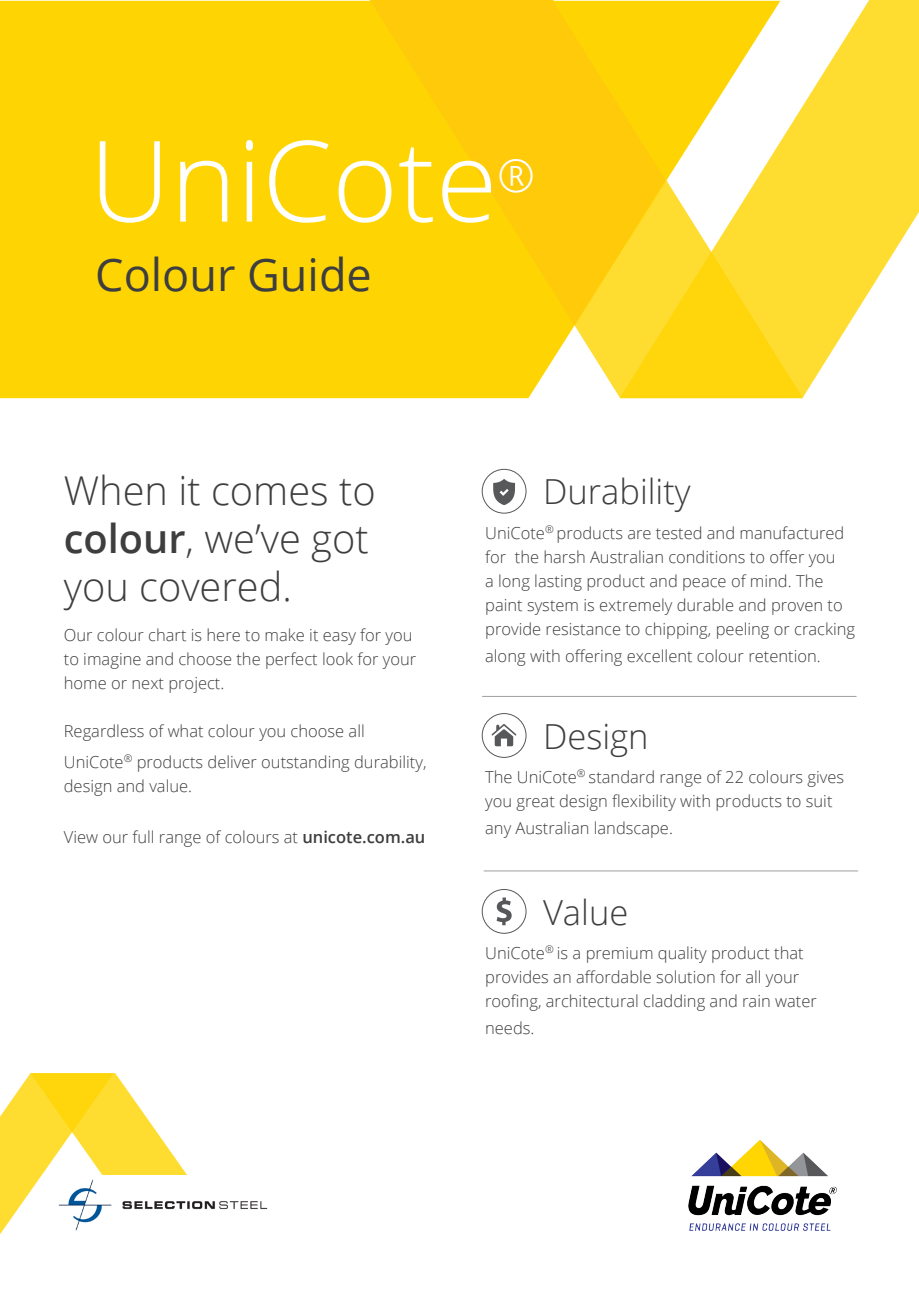
<style>
.page{position:relative;width:919px;height:1289px;background:#fff}
.page>*{position:absolute;margin:0;border:0;box-sizing:border-box;transform-origin:0 0}
.t1{font:300 112.5px "Open Sans";color:#fff}
.t2{font:45px "Open Sans";color:#3e3e3f}
.t3{font:300 45px "Open Sans";color:#fff}
.t4{font:300 39.75px/48px "Open Sans";color:#3e3e3f}
.t5{font:300 34.5px "Open Sans";color:#3e3e3f}
.t6{font:300 16.5px/24px "Open Sans";color:#3e3e3f}
.s1{font-weight:600}
</style>
<div class="page">
<div style="left:0;top:1px;width:619px;height:397px;background:#fed503"></div>
<svg style="left:369px;top:0;width:250px;height:325px;background:#fecf07"></svg>
<svg style="left:619px;top:0;width:299px;height:398px;fill:#fedc30"></svg>
<hr style="left:482px;top:696px;width:374px;height:1px;background:#3e3e3f">
<hr style="left:483px;top:870px;width:375px;height:1px;background:#3e3e3f">
<svg style="left:0;top:1073px;width:187px;height:161px"></svg>
<img style="left:47px;top:1175px;width:221px;height:59px">
<img style="left:688px;top:1140px;width:148px;height:91px">
<svg style="left:481px;top:889px;width:45px;height:44px"></svg>
<svg style="left:481px;top:713px;width:45px;height:45px"></svg>
<svg style="left:481px;top:469px;width:45px;height:44px"></svg>
<p class="t1" style="left:89px;top:104px;width:409px">UniCote</p>
<p class="t3" style="left:497px;top:144px;width:39px">®</p>
<p class="t2" style="left:95px;top:243px;width:278px">Colour Guide</p>
<p class="t4" style="left:64px;top:465px;width:313px">When it comes to</p>
<p class="t4" style="left:64px;top:513px;width:306px"><span class="s1">colour</span>, we’ve got you covered.</p>
<p class="t6" style="left:64px;top:622px;width:354px">Our colour chart is here to make it easy for you to imagine and choose the perfect look for your home or next project.</p>
<p class="t6" style="left:64px;top:714px;width:364px;line-height:31.3px">Regardless of what colour you choose all<br>UniCote<sup>®</sup> products deliver outstanding durability,</p>
<p class="t6" style="left:64px;top:773px;width:130px">design and value.</p>
<p class="t6" style="left:64px;top:824px;width:363px">View our full range of colours at <span class="s1">unicote.com.au</span></p>
<p class="t5" style="left:543px;top:468px;width:149px">Durability</p>
<p class="t6" style="left:485px;top:521px;width:371px">UniCote<sup>®</sup> products are tested and manufactured for the harsh Australian conditions to offer you<br>a long lasting product and peace of mind. The paint system is extremely durable and proven to provide resistance to chipping, peeling or cracking</p>
<p class="t6" style="left:485px;top:644px;width:337px">along with offering excellent colour retention.</p>
<p class="t5" style="left:543px;top:712px;width:107px">Design</p>
<p class="t6" style="left:485px;top:765px;width:360px">The UniCote<sup>®</sup> standard range of 22 colours gives you great design flexibility with products to suit</p>
<p class="t6" style="left:485px;top:816px;width:189px">any Australian landscape.</p>
<p class="t5" style="left:543px;top:888px;width:87px">Value</p>
<p class="t6" style="left:485px;top:940px;width:333px">UniCote<sup>®</sup> is a premium quality product that provides an affordable solution for all your roofing, architectural cladding and rain water</p>
<p class="t6" style="left:485px;top:1015px;width:51px">needs.</p>
</div>
